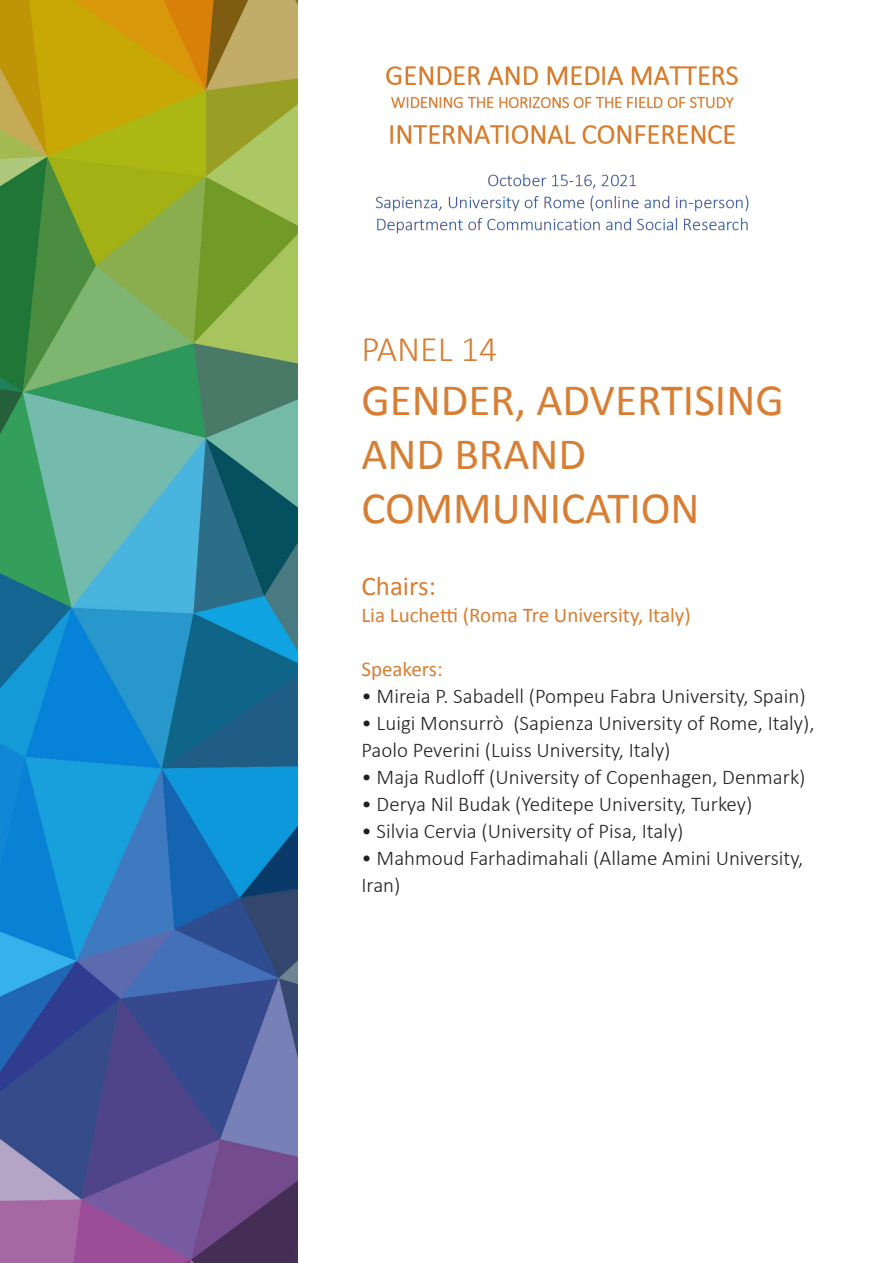
<style>
.page{position:relative;width:893px;height:1263px;background:#fff}
.page>*{position:absolute;margin:0;border:0;box-sizing:border-box;transform-origin:0 0}
.t1{font:45px/54px "Calibri";color:#d77e33}
.t2{font:300 36px "Calibri";color:#d77e33}
.t3{font:27px "Calibri";color:#d77e33}
.t4{font:300 21px/27px "Calibri";color:#231f20}
.t5{font:21px "Calibri";color:#d77e33}
</style>
<div class="page">
<img style="left:0;top:0;width:298px;height:1263px">
<img style="left:375px;top:66px;width:374px;height:168px">
<p class="t2" style="left:361px;top:327px;width:138px">PANEL 14</p>
<p class="t1" style="left:361px;top:371px;width:424px">GENDER, ADVERTISING<br>AND BRAND<br>COMMUNICATION</p>
<p class="t3" style="left:361px;top:569px;width:76px">Chairs:</p>
<p class="t5" style="left:361px;top:602px;width:331px">Lia Luchetti (Roma Tre University, Italy)</p>
<p class="t5" style="left:361px;top:656px;width:83px">Speakers:</p>
<p class="t4" style="left:361px;top:682px;width:446px">• Mireia P. Sabadell (Pompeu Fabra University, Spain)</p>
<p class="t4" style="left:361px;top:709px;width:455px">• Luigi Monsurrò (Sapienza University of Rome, Italy),<br>Paolo Peverini (Luiss University, Italy)</p>
<p class="t4" style="left:361px;top:763px;width:446px">• Maja Rudloff (University of Copenhagen, Denmark)</p>
<p class="t4" style="left:361px;top:790px;width:392px">• Derya Nil Budak (Yeditepe University, Turkey)</p>
<p class="t4" style="left:361px;top:817px;width:324px">• Silvia Cervia (University of Pisa, Italy)</p>
<p class="t4" style="left:361px;top:844px;width:443px">• Mahmoud Farhadimahali (Allame Amini University,<br>Iran)</p>
</div>
